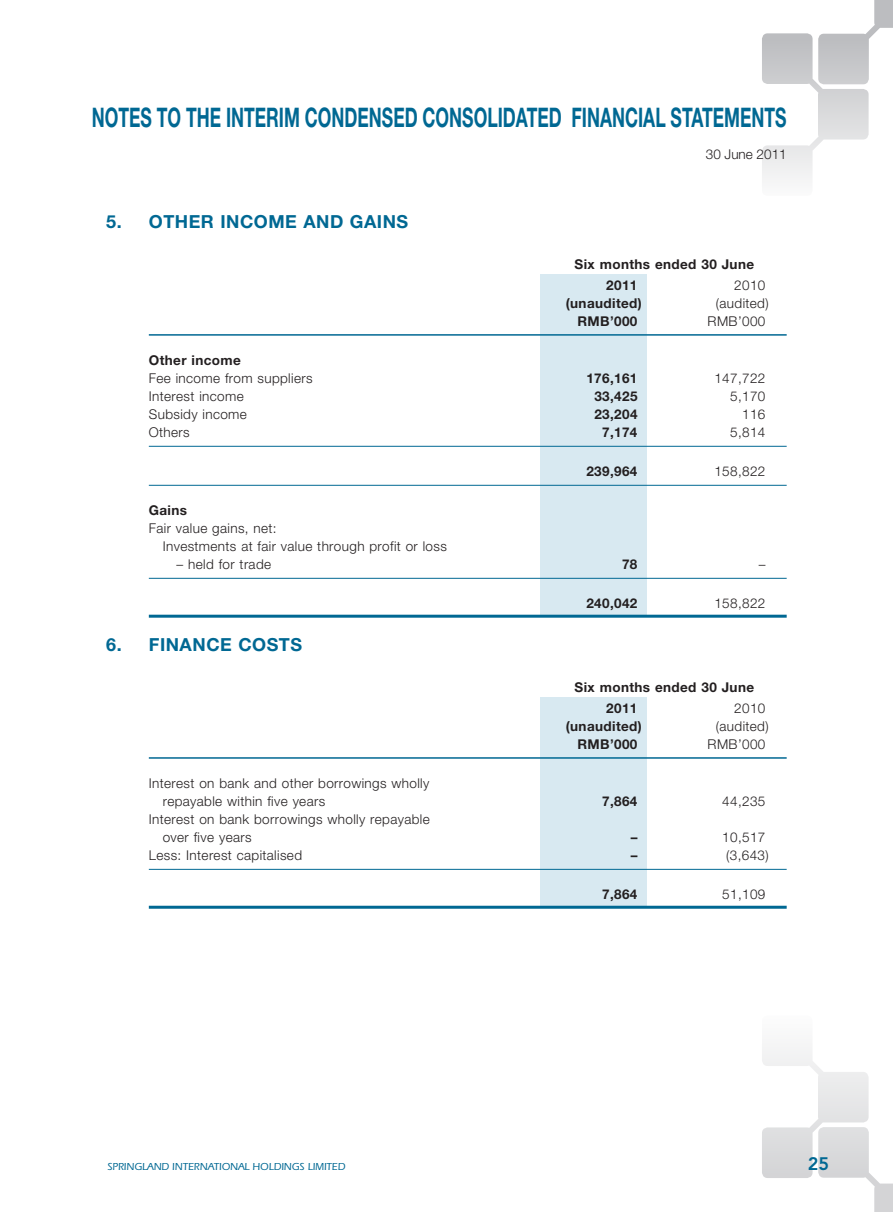
<style>
.page{position:relative;width:893px;height:1212px;background:#fff}
.page>*{position:absolute;margin:0;border:0;box-sizing:border-box;transform-origin:0 0}
.t1{font:700 27px "Helvetica Neue LT Std";color:#006893;scale:.65 1}
.t2{font:700 18px "Helvetica Neue LT Std";letter-spacing:.03em;color:#006893}
.t3{font:800 18px "Avenir LT Std";color:#006893}
.t4{font:300 13.5px/18px "Helvetica Neue LT Std";letter-spacing:.03em;color:#231f20}
.t5{font:700 13.5px/21px "Helvetica Neue LT Std";letter-spacing:.03em;color:#231f20}
.t6{font:300 13.5px "Helvetica Neue LT Std";color:#231f20}
.t7{font:500 10.5px "ITC Eras Std";color:#006893}
</style>
<div class="page">
<svg style="left:762px;top:1047px;width:131px;height:165px"></svg>
<svg style="left:762px;top:0;width:131px;height:180px"></svg>
<div style="left:540px;top:274px;width:106px;height:343px;background:#d8e9f1"></div>
<hr style="left:149px;top:334px;width:638px;height:2px;background:#006893">
<hr style="left:149px;top:446px;width:638px;height:1px;background:#006893">
<hr style="left:149px;top:485px;width:638px;height:1px;background:#006893">
<hr style="left:149px;top:578px;width:638px;height:1px;background:#006893">
<hr style="left:149px;top:615px;width:638px;height:3px;background:#006893">
<div style="left:540px;top:697px;width:106px;height:210px;background:#d8e9f1"></div>
<hr style="left:149px;top:757px;width:638px;height:2px;background:#006893">
<hr style="left:149px;top:869px;width:638px;height:1px;background:#006893">
<hr style="left:149px;top:906px;width:638px;height:3px;background:#006893">
<h1 class="t1" style="left:92px;top:101px;width:1071px">NOTES TO THE INTERIM CONDENSED CONSOLIDATED FINANCIAL STATEMENTS</h1>
<p class="t6" style="left:706px;top:146px;width:82px">30 June 2011</p>
<h2 class="t2" style="left:106px;top:210px;width:303px">5. OTHER INCOME AND GAINS</h2>
<p class="t5" style="left:606px;top:253px;width:149px;text-indent:-32px">Six months ended 30 June<br>2011</p>
<p class="t4" style="left:734px;top:276px;width:33px">2010</p>
<p class="t5" style="left:566px;top:292px;width:78px">(unaudited)</p>
<p class="t4" style="left:716px;top:294px;width:54px">(audited)</p>
<p class="t5" style="left:577px;top:310px;width:62px">RMB’000</p>
<p class="t4" style="left:708px;top:312px;width:59px">RMB’000</p>
<p class="t5" style="left:149px;top:349px;width:94px">Other income</p>
<p class="t4" style="left:149px;top:369px;width:165px">Fee income from suppliers</p>
<p class="t5" style="left:586px;top:367px;width:53px">176,161</p>
<p class="t4" style="left:714px;top:369px;width:53px">147,722</p>
<p class="t4" style="left:149px;top:387px;width:96px">Interest income</p>
<p class="t5" style="left:594px;top:385px;width:45px">33,425</p>
<p class="t4" style="left:730px;top:387px;width:37px">5,170</p>
<p class="t4" style="left:149px;top:405px;width:100px">Subsidy income</p>
<p class="t5" style="left:594px;top:403px;width:45px">23,204</p>
<p class="t4" style="left:742px;top:405px;width:25px">116</p>
<p class="t4" style="left:149px;top:423px;width:42px">Others</p>
<p class="t5" style="left:602px;top:421px;width:37px">7,174</p>
<p class="t4" style="left:730px;top:423px;width:37px">5,814</p>
<p class="t5" style="left:586px;top:460px;width:53px">239,964</p>
<p class="t4" style="left:714px;top:462px;width:53px">158,822</p>
<p class="t5" style="left:149px;top:499px;width:40px">Gains</p>
<p class="t4" style="left:163px;top:519px;width:286px;text-indent:-14px">Fair value gains, net:<br>Investments at fair value through profit or loss</p>
<p class="t4" style="left:177px;top:555px;width:96px">– held for trade</p>
<p class="t5" style="left:622px;top:553px;width:17px">78</p>
<p class="t4" style="left:759px;top:555px;width:8px">–</p>
<p class="t5" style="left:586px;top:592px;width:53px">240,042</p>
<p class="t4" style="left:714px;top:594px;width:53px">158,822</p>
<h2 class="t2" style="left:106px;top:633px;width:197px">6. FINANCE COSTS</h2>
<p class="t5" style="left:606px;top:676px;width:149px;text-indent:-32px">Six months ended 30 June<br>2011</p>
<p class="t4" style="left:734px;top:699px;width:33px">2010</p>
<p class="t4" style="left:163px;top:774px;width:268px;text-indent:-14px">Interest on bank and other borrowings wholly repayable within five years</p>
<p class="t4" style="left:163px;top:810px;width:269px;text-indent:-14px">Interest on bank borrowings wholly repayable over five years</p>
<p class="t5" style="left:566px;top:715px;width:78px">(unaudited)</p>
<p class="t4" style="left:716px;top:717px;width:54px">(audited)</p>
<p class="t5" style="left:577px;top:733px;width:62px">RMB’000</p>
<p class="t4" style="left:708px;top:735px;width:59px">RMB’000</p>
<p class="t5" style="left:602px;top:790px;width:37px">7,864</p>
<p class="t4" style="left:722px;top:792px;width:45px">44,235</p>
<p class="t5" style="left:631px;top:826px;width:8px">–</p>
<p class="t4" style="left:722px;top:828px;width:45px">10,517</p>
<p class="t4" style="left:149px;top:846px;width:155px">Less: Interest capitalised</p>
<p class="t5" style="left:631px;top:844px;width:8px">–</p>
<p class="t4" style="left:726px;top:846px;width:44px">(3,643)</p>
<p class="t5" style="left:602px;top:883px;width:37px">7,864</p>
<p class="t4" style="left:722px;top:885px;width:45px">51,109</p>
<p class="t7" style="left:107px;top:1160px;width:240px">SPRINGLAND INTERNATIONAL HOLDINGS LIMITED</p>
<h2 class="t3" style="left:808px;top:1153px;width:23px">25</h2>
</div>
